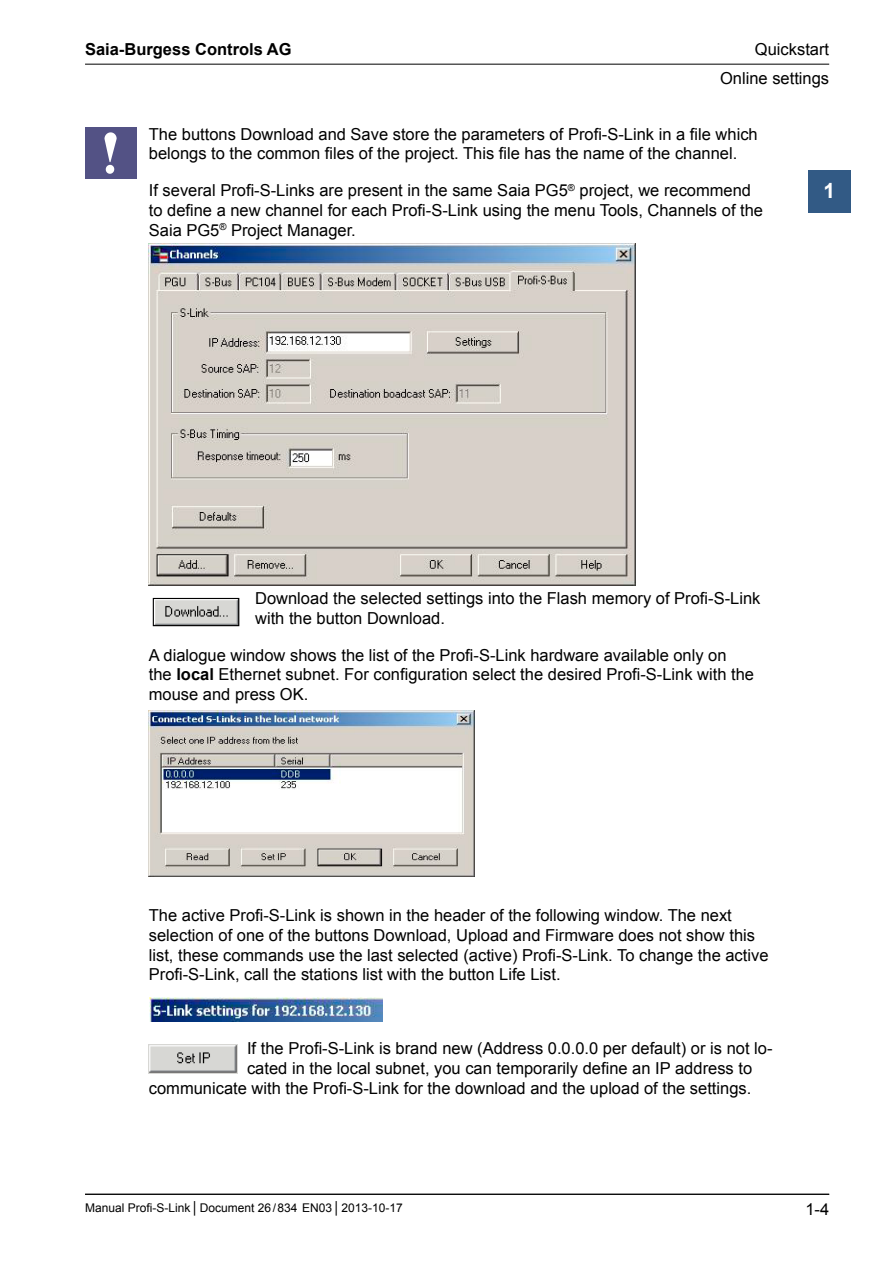
<style>
.page{position:relative;width:893px;height:1263px;background:#fff}
.page>*{position:absolute;margin:0;border:0;box-sizing:border-box;transform-origin:0 0}
.t1{font:700 21px "Arial";color:#fff}
.Fliesstext{font:16.5px/19.8px "Arial";color:#000}
.t2{font:700 16.5px "Arial";color:#000}
.t3{font:12px "Arial";color:#000}
.s1{font-weight:700}
</style>
<div class="page">
<hr style="left:85px;top:64px;width:744px;height:1px;background:#000">
<hr style="left:85px;top:1194px;width:744px;height:1px;background:#000">
<div style="left:808px;top:170px;width:42px;height:43px;background:#325a85"></div>
<img style="left:149px;top:1044px;width:89px;height:29px">
<img style="left:149px;top:243px;width:486px;height:342px">
<img style="left:149px;top:710px;width:325px;height:167px">
<img style="left:150px;top:997px;width:232px;height:24px">
<img style="left:155px;top:600px;width:82px;height:24px">
<div style="left:153px;top:598px;width:86px;height:28px;border:1px solid #000"></div>
<div style="left:85px;top:128px;width:51px;height:51px;background:#535285"></div>
<svg style="left:104px;top:132px;width:13px;height:42px"></svg>
<p class="t2" style="left:85px;top:38px;width:208px">Saia-Burgess Controls AG</p>
<p class="Fliesstext" style="left:755px;top:39px;width:76px">Quickstart</p>
<p class="Fliesstext" style="left:720px;top:69px;width:111px">Online settings</p>
<p class="Fliesstext" style="left:149px;top:124px;width:610px">The buttons Download and Save store the parameters of Profi-S-Link in a file which belongs to the common files of the project. This file has the name of the channel.</p>
<p class="Fliesstext" style="left:149px;top:181px;width:616px">If several Profi-S-Links are present in the same Saia PG5<sup>®</sup> project, we recommend to define a new channel for each Profi-S-Link using the menu Tools, Channels of the<br>Saia PG5<sup>®</sup> Project Manager.</p>
<p class="t1" style="left:823px;top:177px;width:13px">1</p>
<p class="Fliesstext" style="left:255px;top:588px;width:507px">Download the selected settings into the Flash memory of Profi-S-Link with the button Download.</p>
<p class="Fliesstext" style="left:149px;top:645px;width:607px">A dialogue window shows the list of the Profi-S-Link hardware available only on<br>the <span class="s1">local</span> Ethernet subnet. For configuration select the desired Profi-S-Link with the mouse and press OK.</p>
<p class="Fliesstext" style="left:149px;top:905px;width:621px">The active Profi-S-Link is shown in the header of the following window. The next selection of one of the buttons Download, Upload and Firmware does not show this list, these commands use the last selected (active) Profi-S-Link. To change the active Profi-S-Link, call the stations list with the button Life List.</p>
<p class="Fliesstext" style="left:247px;top:1038px;width:527px">If the Profi-S-Link is brand new (Address 0.0.0.0 per default) or is not lo-</p>
<p class="Fliesstext" style="left:247px;top:1058px;width:507px">cated in the local subnet, you can temporarily define an IP address to</p>
<p class="Fliesstext" style="left:149px;top:1078px;width:604px">communicate with the Profi-S-Link for the download and the upload of the settings.</p>
<p class="t3" style="left:85px;top:1200px;width:319px">Manual Profi-S-Link│Document 26/834 EN03 │ 2013-10-17</p>
<p class="Fliesstext" style="left:805px;top:1200px;width:25px">1-4</p>
</div>
